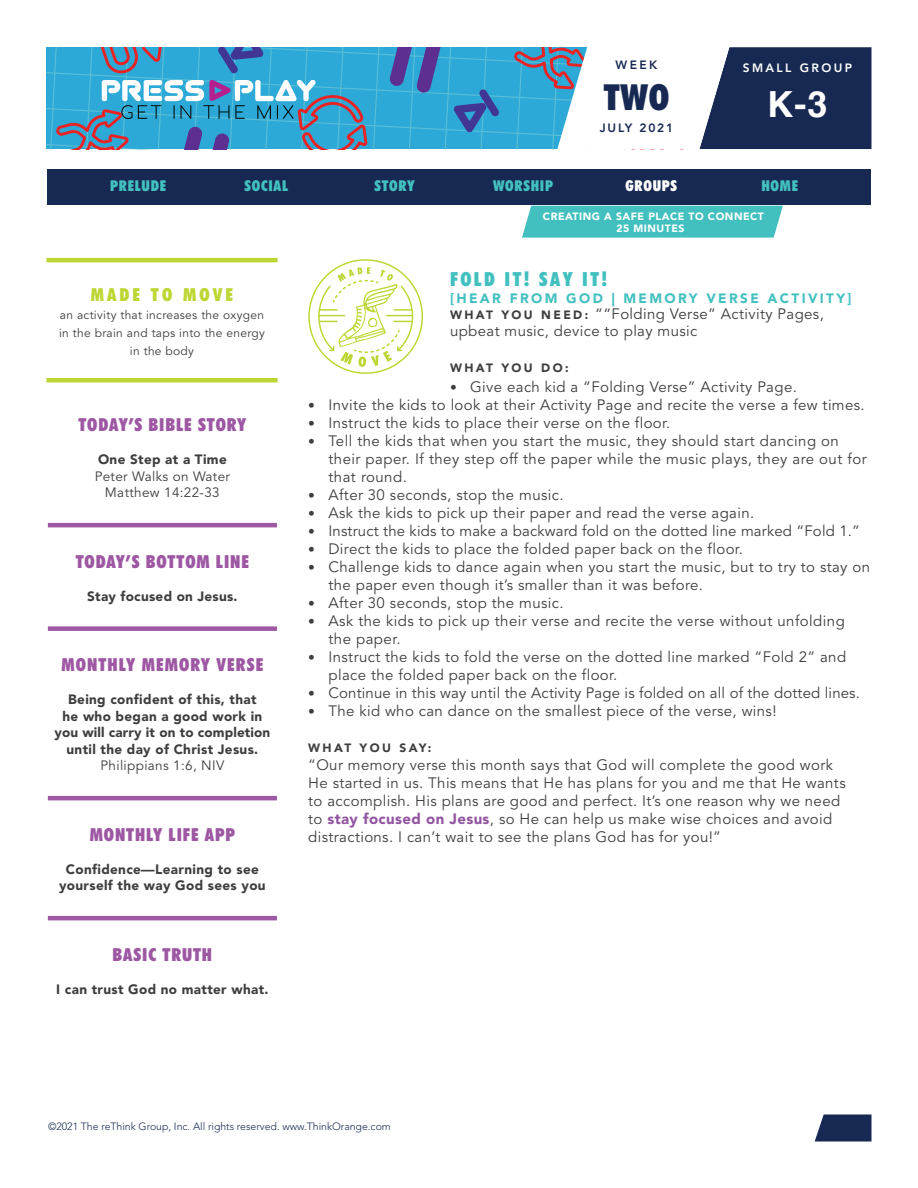
<style>
.page{position:relative;width:918px;height:1188px;background:#fff}
.page>*{position:absolute;margin:0;border:0;box-sizing:border-box;transform-origin:0 0}
.t1{font:700 36px "Helvetica";color:#fff}
.t2{font:900 condensed 36px "Futura BT";color:#172953}
.Paragraph_Style_1{font:900 condensed 19.5px "Futura BT";letter-spacing:.125em;color:#42c0bf}
.t3{font:900 condensed 18px "Futura BT";letter-spacing:.05em;color:#9d57a3}
.t4{font:900 condensed 18px "Futura BT";letter-spacing:.175em;color:#bed633}
.Paragraph_Style_1-2{font:15px/18px "Avenir LT Std";letter-spacing:.025em;color:#3e3e3f}
.t5{font:900 condensed 15px "Futura BT";letter-spacing:.05em;color:#42c0bf}
.t6{font:900 condensed 15px "Futura BT";letter-spacing:.05em;color:#fff}
.t7{font:900 13.5px/16.5px "Avenir LT Std";letter-spacing:.025em;color:#3e3e3f;text-align:center}
.t8{font:13.5px/16.5px "Avenir LT Std";letter-spacing:.025em;color:#3e3e3f;text-align:center}
.Paragraph_Style_1-3{font:900 13.5px "Avenir LT Std";letter-spacing:.175em;color:#42c0bf}
.t9{font:12px/18px "Avenir LT Std";letter-spacing:.025em;color:#3e3e3f;text-align:center}
.Paragraph_Style_1-4{font:900 12px "Avenir LT Std";letter-spacing:.2em;color:#3e3e3f}
.t10{font:800 12px "Avenir LT Std";letter-spacing:.15em;color:#172953}
.t11{font:800 12px "Avenir LT Std";letter-spacing:.2em;color:#fff}
.t12{font:300 10.5px "Avenir LT Std";color:#172953}
.t13{font:900 10.5px/12px "Avenir LT Std";letter-spacing:.05em;color:#fff;text-align:center}
.s1{font-weight:900;font-size:12px}
.s2{font-family:"Avenir";font-size:13.5px}
.s3{font-weight:900;color:#9255a2}
</style>
<div class="page">
<svg style="left:815px;top:1114px;width:57px;height:28px;background:#314166"></svg>
<svg style="left:46px;top:47px;width:826px;height:103px"></svg>
<hr style="left:48px;top:523px;width:229px;height:4px;background:#9d57a3">
<div style="left:48px;top:626px;width:229px;height:5px;background:#9d57a3"></div>
<hr style="left:48px;top:796px;width:229px;height:4px;background:#9d57a3">
<hr style="left:48px;top:916px;width:229px;height:4px;background:#9d57a3">
<svg style="left:308px;top:259px;width:115px;height:115px"></svg>
<div style="left:522px;top:206px;width:261px;height:32px;background:#42c0bf"></div>
<div style="left:47px;top:170px;width:824px;height:36px;background:#172953"></div>
<hr style="left:46px;top:378px;width:232px;height:4px;background:#bed633">
<hr style="left:46px;top:258px;width:232px;height:4px;background:#bed633">
<p class="t10" style="left:616px;top:58px;width:43px">WEEK</p>
<h1 class="t2" style="left:604px;top:75px;width:67px">TWO</h1>
<p class="t10" style="left:600px;top:121px;width:75px">JULY 2021</p>
<p class="t11" style="left:743px;top:61px;width:111px">SMALL GROUP</p>
<h1 class="t1" style="left:768px;top:75px;width:61px">K-3</h1>
<p class="t5" style="left:110px;top:177px;width:57px">PRELUDE</p>
<p class="t5" style="left:245px;top:177px;width:45px">SOCIAL</p>
<p class="t5" style="left:375px;top:177px;width:42px">STORY</p>
<p class="t5" style="left:493px;top:177px;width:62px">WORSHIP</p>
<p class="t6" style="left:626px;top:177px;width:53px">GROUPS</p>
<p class="t5" style="left:761px;top:177px;width:38px">HOME</p>
<p class="t4" style="left:91px;top:284px;width:144px">MADE TO MOVE</p>
<p class="t9" style="left:59px;top:306px;width:207px">an activity that increases the oxygen in the brain and taps into the energy in the body</p>
<p class="t3" style="left:78px;top:414px;width:169px">TODAY’S BIBLE STORY</p>
<p class="t7" style="left:98px;top:451px;width:130px">One Step at a Time</p>
<p class="t8" style="left:95px;top:468px;width:137px">Peter Walks on Water<br>Matthew 14:22-33</p>
<p class="t3" style="left:76px;top:551px;width:175px">TODAY’S BOTTOM LINE</p>
<p class="t7" style="left:87px;top:588px;width:152px">Stay focused on Jesus.</p>
<p class="t3" style="left:61px;top:654px;width:203px">MONTHLY MEMORY VERSE</p>
<p class="t7" style="left:54px;top:691px;width:217px">Being confident of this, that<br>he who began a good work in you will carry it on to completion until the day of Christ Jesus.</p>
<p class="t8" style="left:101px;top:758px;width:125px">Philippians 1:6, NIV</p>
<p class="t3" style="left:90px;top:824px;width:147px">MONTHLY LIFE APP</p>
<p class="t7" style="left:59px;top:861px;width:208px">Confidence—Learning to see yourself the way God sees you</p>
<p class="t3" style="left:113px;top:944px;width:101px">BASIC TRUTH</p>
<p class="t7" style="left:56px;top:981px;width:214px">I can trust God no matter what.</p>
<p class="t13" style="left:543px;top:210px;width:223px">CREATING A SAFE PLACE TO CONNECT<br>25 MINUTES</p>
<p class="Paragraph_Style_1" style="left:450px;top:267px;width:159px">FOLD IT! SAY IT!</p>
<p class="Paragraph_Style_1-3" style="left:450px;top:290px;width:403px">[HEAR FROM GOD | MEMORY VERSE ACTIVITY]</p>
<p class="Paragraph_Style_1-2" style="left:450px;top:306px;width:375px;line-height:17.1px"><span class="s1">W H AT Y O U N E E D :</span> ““Folding Verse” Activity Pages, upbeat music, device to play music</p>
<p class="Paragraph_Style_1-4" style="left:450px;top:361px;width:120px">WHAT YOU DO:</p>
<p class="Paragraph_Style_1-2" style="left:450px;top:378px;width:348px"><span class="s2">•</span> Give each kid a “Folding Verse” Activity Page.</p>
<p class="Paragraph_Style_1-2" style="left:308px;top:396px;width:558px"><span class="s2">•</span> Invite the kids to look at their Activity Page and recite the verse a few times.</p>
<p class="Paragraph_Style_1-2" style="left:308px;top:414px;width:364px"><span class="s2">•</span> Instruct the kids to place their verse on the floor.</p>
<p class="Paragraph_Style_1-2" style="left:328px;top:432px;width:540px;text-indent:-20px"><span class="s2">•</span> Tell the kids that when you start the music, they should start dancing on their paper. If they step off the paper while the music plays, they are out for that round.</p>
<p class="Paragraph_Style_1-2" style="left:308px;top:486px;width:257px"><span class="s2">•</span> After 30 seconds, stop the music.</p>
<p class="Paragraph_Style_1-2" style="left:308px;top:504px;width:448px"><span class="s2">•</span> Ask the kids to pick up their paper and read the verse again.</p>
<p class="Paragraph_Style_1-2" style="left:308px;top:522px;width:553px"><span class="s2">•</span> Instruct the kids to make a backward fold on the dotted line marked “Fold 1.”</p>
<p class="Paragraph_Style_1-2" style="left:308px;top:540px;width:436px"><span class="s2">•</span> Direct the kids to place the folded paper back on the floor.</p>
<p class="Paragraph_Style_1-2" style="left:328px;top:558px;width:543px;text-indent:-20px"><span class="s2">•</span> Challenge kids to dance again when you start the music, but to try to stay on the paper even though it’s smaller than it was before.</p>
<p class="Paragraph_Style_1-2" style="left:308px;top:594px;width:257px"><span class="s2">•</span> After 30 seconds, stop the music.</p>
<p class="Paragraph_Style_1-2" style="left:328px;top:612px;width:518px;text-indent:-20px"><span class="s2">•</span> Ask the kids to pick up their verse and recite the verse without unfolding the paper.</p>
<p class="Paragraph_Style_1-2" style="left:328px;top:648px;width:519px;text-indent:-20px"><span class="s2">•</span> Instruct the kids to fold the verse on the dotted line marked “Fold 2” and place the folded paper back on the floor.</p>
<p class="Paragraph_Style_1-2" style="left:308px;top:684px;width:553px"><span class="s2">•</span> Continue in this way until the Activity Page is folded on all of the dotted lines.</p>
<p class="Paragraph_Style_1-2" style="left:308px;top:702px;width:470px"><span class="s2">•</span> The kid who can dance on the smallest piece of the verse, wins!</p>
<p class="Paragraph_Style_1-4" style="left:308px;top:741px;width:125px">WHAT YOU SAY:</p>
<p class="Paragraph_Style_1-2" style="left:308px;top:756px;width:539px">“Our memory verse this month says that God will complete the good work He started in us. This means that He has plans for you and me that He wants to accomplish. His plans are good and perfect. It’s one reason why we need to <span class="s3">stay focused on Jesus</span>, so He can help us make wise choices and avoid distractions. I can’t wait to see the plans God has for you!”</p>
<p class="t12" style="left:48px;top:1120px;width:344px">©2021 The reThink Group, Inc. All rights reserved. www.ThinkOrange.com</p>
</div>
